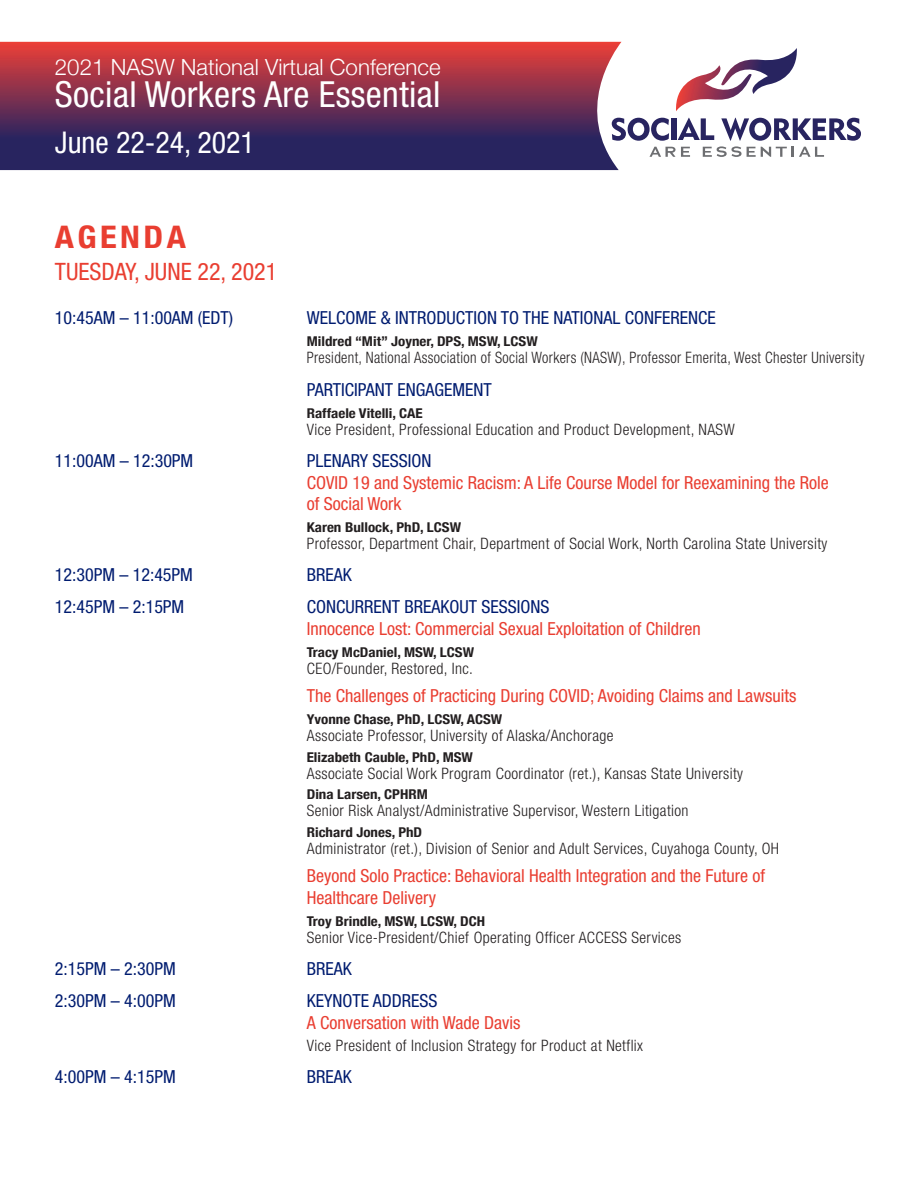
<style>
.page{position:relative;width:918px;height:1188px;background:#fff}
.page>*{position:absolute;margin:0;border:0;box-sizing:border-box;transform-origin:0 0}
.t1{font:condensed 36px "Helvetica Neue";letter-spacing:.01em;color:#fff}
.t2{font:700 condensed 31.05px "Helvetica Neue";letter-spacing:.1em;color:#e93e31;scale:1.11 1}
.t3{font:condensed 30px "Helvetica Neue";color:#fff}
.t4{font:condensed 24px "Helvetica Neue";color:#e93e31}
.t5{font:300 22.35px "Helvetica Neue";color:#fff}
.t6{font:condensed 18px/21.6px "Helvetica Neue";color:#e93e31}
.t7{font:condensed 18px "Helvetica Neue";color:#001c70}
.t8{font:300 condensed 15.75px "Helvetica Neue";letter-spacing:.025em;color:#231f20}
.t9{font:300 condensed 15.75px "Helvetica Neue";letter-spacing:.025em;color:#231f20;scale:.93 1}
.t10{font:700 condensed 13.5px "Helvetica Neue";color:#231f20;scale:1.11 1}
</style>
<div class="page">
<svg style="left:0;top:42px;width:621px;height:128px;background:#763254"></svg>
<svg style="left:612px;top:118px;width:249px;height:39px"></svg>
<svg style="left:676px;top:48px;width:121px;height:63px"></svg>
<h3 class="t5" style="left:55px;top:49px;width:387px">2021 NASW National Virtual Conference</h3>
<h1 class="t1" style="left:55px;top:73px;width:387px">Social Workers Are Essential</h1>
<h3 class="t3" style="left:55px;top:125px;width:202px">June 22-24, 2021</h3>
<h2 class="t2" style="left:55px;top:211px;width:120px">AGENDA</h2>
<h3 class="t4" style="left:55px;top:257px;width:224px">TUESDAY, JUNE 22, 2021</h3>
<p class="t7" style="left:55px;top:307px;width:180px">10:45AM – 11:00AM (EDT)</p>
<p class="t7" style="left:307px;top:307px;width:411px">WELCOME &amp; INTRODUCTION TO THE NATIONAL CONFERENCE</p>
<p class="t10" style="left:307px;top:330px;width:210px">Mildred “Mit” Joyner, DPS, MSW, LCSW</p>
<p class="t9" style="left:307px;top:348px;width:601px">President, National Association of Social Workers (NASW), Professor Emerita, West Chester University</p>
<p class="t7" style="left:307px;top:379px;width:187px">PARTICIPANT ENGAGEMENT</p>
<p class="t10" style="left:307px;top:402px;width:106px">Raffaele Vitelli, CAE</p>
<p class="t8" style="left:307px;top:420px;width:430px">Vice President, Professional Education and Product Development, NASW</p>
<p class="t7" style="left:55px;top:450px;width:140px">11:00AM – 12:30PM</p>
<p class="t7" style="left:307px;top:450px;width:126px">PLENARY SESSION</p>
<p class="t6" style="left:307px;top:471px;width:523px">COVID 19 and Systemic Racism: A Life Course Model for Reexamining the Role of Social Work</p>
<p class="t10" style="left:307px;top:516px;width:141px">Karen Bullock, PhD, LCSW</p>
<p class="t8" style="left:307px;top:534px;width:522px">Professor, Department Chair, Department of Social Work, North Carolina State University</p>
<p class="t7" style="left:55px;top:564px;width:140px">12:30PM – 12:45PM</p>
<p class="t7" style="left:307px;top:564px;width:47px">BREAK</p>
<p class="t7" style="left:55px;top:597px;width:131px">12:45PM – 2:15PM</p>
<p class="t7" style="left:307px;top:597px;width:244px">CONCURRENT BREAKOUT SESSIONS</p>
<p class="t6" style="left:307px;top:618px;width:395px">Innocence Lost: Commercial Sexual Exploitation of Children</p>
<p class="t10" style="left:307px;top:641px;width:152px">Tracy McDaniel, MSW, LCSW</p>
<p class="t8" style="left:307px;top:659px;width:168px">CEO/Founder, Restored, Inc.</p>
<p class="t6" style="left:307px;top:685px;width:491px">The Challenges of Practicing During COVID; Avoiding Claims and Lawsuits</p>
<p class="t10" style="left:307px;top:708px;width:178px">Yvonne Chase, PhD, LCSW, ACSW</p>
<p class="t8" style="left:307px;top:726px;width:308px">Associate Professor, University of Alaska/Anchorage</p>
<p class="t10" style="left:307px;top:746px;width:151px">Elizabeth Cauble, PhD, MSW</p>
<p class="t8" style="left:307px;top:764px;width:438px">Associate Social Work Program Coordinator (ret.), Kansas State University</p>
<p class="t10" style="left:307px;top:783px;width:111px">Dina Larsen, CPHRM</p>
<p class="t8" style="left:307px;top:802px;width:383px">Senior Risk Analyst/Administrative Supervisor, Western Litigation</p>
<p class="t10" style="left:307px;top:821px;width:106px">Richard Jones, PhD</p>
<p class="t8" style="left:307px;top:839px;width:474px">Administrator (ret.), Division of Senior and Adult Services, Cuyahoga County, OH</p>
<p class="t6" style="left:307px;top:865px;width:460px">Beyond Solo Practice: Behavioral Health Integration and the Future of<br>Healthcare Delivery</p>
<p class="t10" style="left:307px;top:910px;width:162px">Troy Brindle, MSW, LCSW, DCH</p>
<p class="t8" style="left:307px;top:928px;width:376px">Senior Vice-President/Chief Operating Officer ACCESS Services</p>
<p class="t7" style="left:55px;top:958px;width:122px">2:15PM – 2:30PM</p>
<p class="t7" style="left:307px;top:958px;width:47px">BREAK</p>
<p class="t7" style="left:55px;top:990px;width:122px">2:30PM – 4:00PM</p>
<p class="t7" style="left:307px;top:990px;width:132px">KEYNOTE ADDRESS</p>
<p class="t6" style="left:307px;top:1012px;width:215px">A Conversation with Wade Davis</p>
<p class="t8" style="left:307px;top:1036px;width:338px">Vice President of Inclusion Strategy for Product at Netflix</p>
<p class="t7" style="left:55px;top:1066px;width:122px">4:00PM – 4:15PM</p>
<p class="t7" style="left:307px;top:1066px;width:47px">BREAK</p>
</div>
